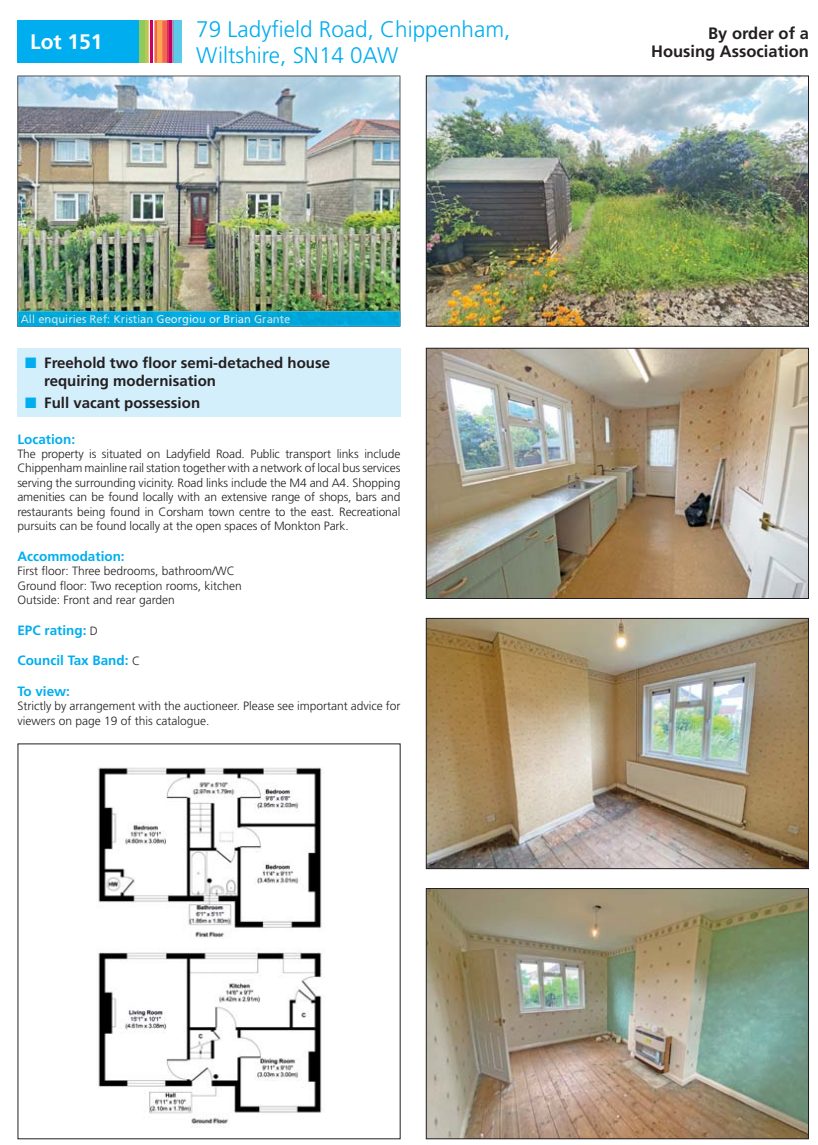
<style>
.page{position:relative;width:818px;height:1145px;background:#fff}
.page>*{position:absolute;margin:0;border:0;box-sizing:border-box;transform-origin:0 0}
.t1{font:300 22.5px/25.5px "Frutiger LT Std";color:#00aeef}
.t2{font:700 21px "Frutiger LT Std";color:#fff}
.t3{font:700 16.5px/18.1px "Frutiger LT Std";color:#231f20;text-align:right}
.t4{font:700 15px/18px "Frutiger LT Std";color:#231f20}
.t5{font:700 13.5px "Frutiger LT Std";color:#00aeef}
.t6{font:300 12px/14.4px "Frutiger LT Std";color:#231f20}
.t7{font:11.25px "Frutiger LT Std";color:#f2f7ef}
.s1{color:#f0f3ed}
.s2{color:#e9ede6}
.s3{color:#e6e8e2}
.s4{color:#e7eae4}
.s5{color:#f0f3ec}
.s6{color:#e8e9e4}
.s7{color:#e7e8e2}
.s8{color:#e5e6e1}
.s9{color:#efeee9}
.s10{color:#f3f3f0}
.s11{color:#f7f6f3}
.s12{color:#f7f5f1}
.s13{color:#f7f5f0}
.s14{color:#eff1ea}
.s15{color:#ecece6}
.s16{color:#e5e6e0}
.s17{color:#eef1eb}
.s18{font-weight:300;font-size:12px;color:#231f20}
</style>
<div class="page">
<div style="left:17px;top:348px;width:383px;height:46px;background:#d4effc"></div>
<div style="left:17px;top:389px;width:383px;height:28px;background:#d4effc"></div>
<img style="left:17px;top:76px;width:383px;height:235px">
<img style="left:428px;top:78px;width:378px;height:246px">
<div style="left:426px;top:76px;width:382px;height:250px;border:1px solid #231f20"></div>
<img style="left:18px;top:311px;width:382px;height:15px">
<img style="left:21px;top:314px;width:269px;height:11px">
<div style="left:17px;top:20px;width:122px;height:43px;background:#00aeef"></div>
<hr style="left:150px;top:20px;width:3px;height:43px;background:#c80066">
<svg style="left:154px;top:20px;width:13px;height:43px"></svg>
<div style="left:157px;top:20px;width:5px;height:43px;background:#faa653"></div>
<hr style="left:169px;top:20px;width:3px;height:43px;background:#c80066">
<hr style="left:167px;top:20px;width:2px;height:43px;background:#d43161">
<div style="left:174px;top:20px;width:8px;height:43px;background:#5ccae8"></div>
<hr style="left:172px;top:20px;width:2px;height:43px;background:#9998b5">
<hr style="left:147px;top:20px;width:2px;height:43px;background:#ffc758">
<div style="left:139px;top:20px;width:6px;height:43px;background:#90c95c"></div>
<hr style="left:145px;top:20px;width:2px;height:43px;background:#b7c85b">
<img style="left:428px;top:350px;width:378px;height:247px">
<div style="left:426px;top:348px;width:382px;height:251px;border:1px solid #231f20"></div>
<img style="left:428px;top:890px;width:378px;height:247px">
<div style="left:426px;top:888px;width:382px;height:251px;border:1px solid #231f20"></div>
<img style="left:98px;top:767px;width:224px;height:361px">
<img style="left:428px;top:620px;width:378px;height:247px">
<div style="left:426px;top:618px;width:382px;height:251px;border:1px solid #231f20"></div>
<h2 class="t2" style="left:30px;top:32px;width:74px">Lot 151</h2>
<h1 class="t1" style="left:196px;top:18px;width:315px">79 Ladyfield Road, Chippenham,<br>Wiltshire, SN14 0AW</h1>
<h3 class="t3" style="left:651px;top:25px;width:159px">By order of a<br>Housing Association</h3>
<p class="t7" style="left:21px;top:312px;width:271px">All <span class="s1">en</span><span class="s2">qui</span><span class="s3">rie</span><span class="s4">s R</span><span class="s5">ef:</span> <span class="s6">Kr</span><span class="s7">ist</span><span class="s8">ian</span> <span class="s9">Ge</span><span class="s10">org</span><span class="s11">iou</span> <span class="s12">or</span> <span class="s13">Br</span><span class="s14">ian</span> <span class="s15">Gr</span><span class="s16">ant</span><span class="s17">e</span></p>
<p class="t4" style="left:44px;top:354px;width:287px">Freehold two floor semi-detached house requiring modernisation</p>
<p class="t4" style="left:44px;top:395px;width:157px">Full vacant possession</p>
<p class="t5" style="left:17px;top:432px;width:59px">Location:</p>
<p class="t6" style="left:17px;top:447px;width:384px;text-align:justify">The property is situated on Ladyfield Road. Public transport links include Chippenham mainline rail station together with a network of local bus services serving the surrounding vicinity. Road links include the M4 and A4. Shopping amenities can be found locally with an extensive range of shops, bars and restaurants being found in Corsham town centre to the east. Recreational pursuits can be found locally at the open spaces of Monkton Park.</p>
<p class="t5" style="left:17px;top:549px;width:109px">Accommodation:</p>
<p class="t6" style="left:17px;top:564px;width:226px">First floor: Three bedrooms, bathroom/WC<br>Ground floor: Two reception rooms, kitchen<br>Outside: Front and rear garden</p>
<p class="t5" style="left:17px;top:623px;width:82px">EPC rating: <span class="s18">D</span></p>
<p class="t5" style="left:17px;top:654px;width:124px">Council Tax Band: <span class="s18">C</span></p>
<p class="t5" style="left:17px;top:684px;width:54px">To view:</p>
<p class="t6" style="left:17px;top:699px;width:384px">Strictly by arrangement with the auctioneer. Please see important advice for viewers on page 19 of this catalogue.</p>
</div>
